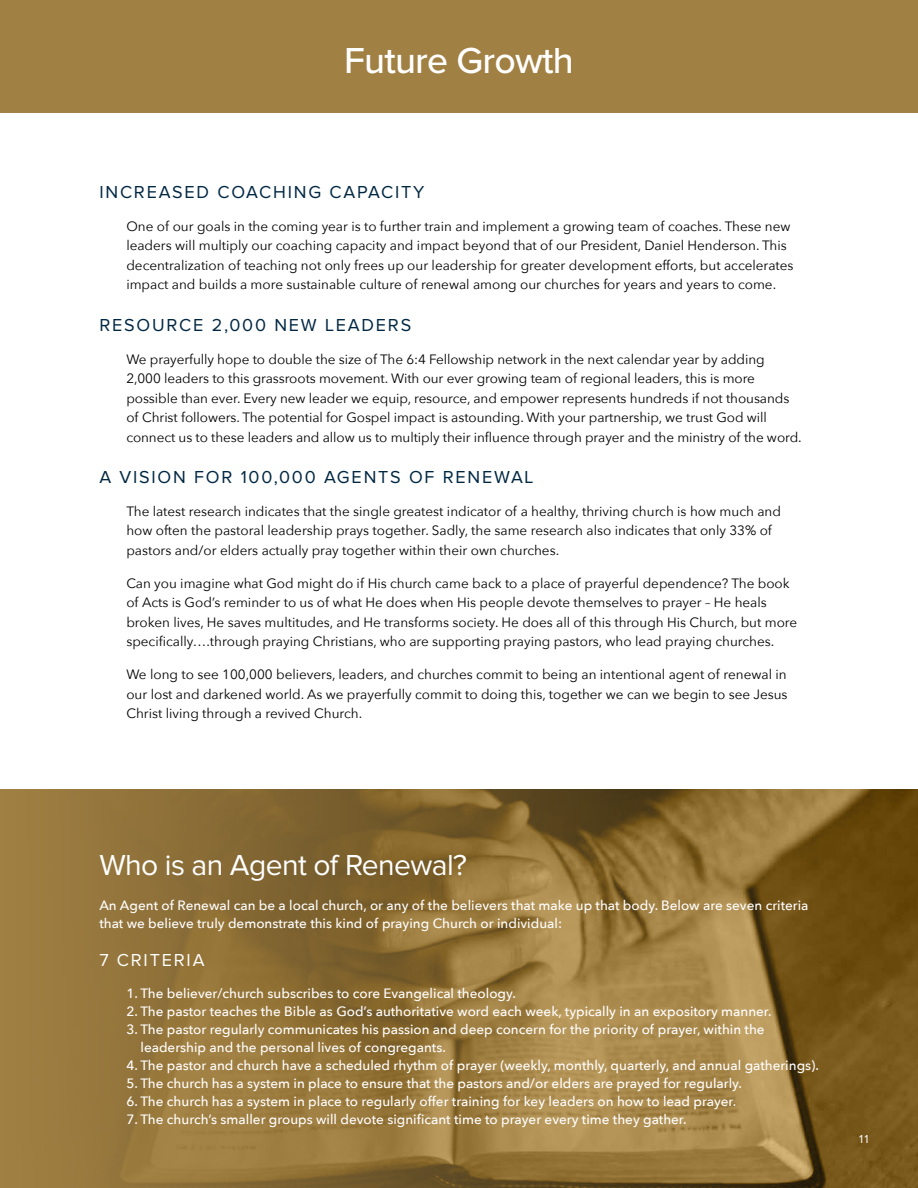
<style>
.page{position:relative;width:918px;height:1188px;background:#fff}
.page>*{position:absolute;margin:0;border:0;box-sizing:border-box;transform-origin:0 0}
.t1{font:500 37.5px "Proxima Nova";letter-spacing:-.02em;color:#fff}
.t2{font:30px "Proxima Nova";letter-spacing:-.02em;color:#fff}
.t3{font:18px "Proxima Nova";letter-spacing:.1em;color:#002742}
.t4{font:18px "Proxima Nova";letter-spacing:.1em;color:#fff}
.t5{font:13.5px/19.5px "Avenir Next";color:#000}
.t6{font:500 13.5px/18px "Avenir Next";color:#fff}
.t7{font:12px "Proxima Nova";color:#fff}
</style>
<div class="page">
<img style="left:0;top:790px;width:918px;height:398px">
<div style="left:0;top:0;width:918px;height:113px;background:#a18043"></div>
<h1 class="t1" style="left:344px;top:32px;width:231px">Future Growth</h1>
<h3 class="t3" style="left:99px;top:182px;width:327px">INCREASED COACHING CAPACITY</h3>
<p class="t5" style="left:126px;top:216px;width:669px">One of our goals in the coming year is to further train and implement a growing team of coaches. These new leaders will multiply our coaching capacity and impact beyond that of our President, Daniel Henderson. This decentralization of teaching not only frees up our leadership for greater development efforts, but accelerates impact and builds a more sustainable culture of renewal among our churches for years and years to come.</p>
<h3 class="t3" style="left:99px;top:315px;width:313px">RESOURCE 2,000 NEW LEADERS</h3>
<p class="t5" style="left:126px;top:349px;width:677px">We prayerfully hope to double the size of The 6:4 Fellowship network in the next calendar year by adding 2,000 leaders to this grassroots movement. With our ever growing team of regional leaders, this is more possible than ever. Every new leader we equip, resource, and empower represents hundreds if not thousands of Christ followers. The potential for Gospel impact is astounding. With your partnership, we trust God will connect us to these leaders and allow us to multiply their influence through prayer and the ministry of the word.</p>
<h3 class="t3" style="left:99px;top:467px;width:436px">A VISION FOR 100,000 AGENTS OF RENEWAL</h3>
<p class="t5" style="left:126px;top:501px;width:656px">The latest research indicates that the single greatest indicator of a healthy, thriving church is how much and how often the pastoral leadership prays together. Sadly, the same research also indicates that only 33% of pastors and/or elders actually pray together within their own churches.</p>
<p class="t5" style="left:126px;top:573px;width:672px">Can you imagine what God might do if His church came back to a place of prayerful dependence? The book of Acts is God’s reminder to us of what He does when His people devote themselves to prayer – He heals broken lives, He saves multitudes, and He transforms society. He does all of this through His Church, but more specifically….through praying Christians, who are supporting praying pastors, who lead praying churches.</p>
<p class="t5" style="left:126px;top:664px;width:663px;text-align:justify">We long to see 100,000 believers, leaders, and churches commit to being an intentional agent of renewal in our lost and darkened world. As we prayerfully commit to doing this, together we can we begin to see Jesus Christ living through a revived Church.</p>
<h2 class="t2" style="left:99px;top:848px;width:369px">Who is an Agent of Renewal?</h2>
<p class="t6" style="left:99px;top:896px;width:711px">An Agent of Renewal can be a local church, or any of the believers that make up that body. Below are seven criteria that we believe truly demonstrate this kind of praying Church or individual:</p>
<h3 class="t4" style="left:99px;top:950px;width:107px">7 CRITERIA</h3>
<p class="t6" style="left:126px;top:984px;width:391px">1. The believer/church subscribes to core Evangelical theology.</p>
<p class="t6" style="left:126px;top:1002px;width:647px">2. The pastor teaches the Bible as God’s authoritative word each week, typically in an expository manner.</p>
<p class="t6" style="left:141px;top:1020px;width:626px;text-indent:-14px">3. The pastor regularly communicates his passion and deep concern for the priority of prayer, within the leadership and the personal lives of congregants.</p>
<p class="t6" style="left:126px;top:1056px;width:694px">4. The pastor and church have a scheduled rhythm of prayer (weekly, monthly, quarterly, and annual gatherings).</p>
<p class="t6" style="left:126px;top:1074px;width:617px">5. The church has a system in place to ensure that the pastors and/or elders are prayed for regularly.</p>
<p class="t6" style="left:126px;top:1092px;width:611px">6. The church has a system in place to regularly offer training for key leaders on how to lead prayer.</p>
<p class="t6" style="left:126px;top:1110px;width:562px">7. The church’s smaller groups will devote significant time to prayer every time they gather.</p>
<p class="t7" style="left:859px;top:1133px;width:11px">11</p>
</div>
